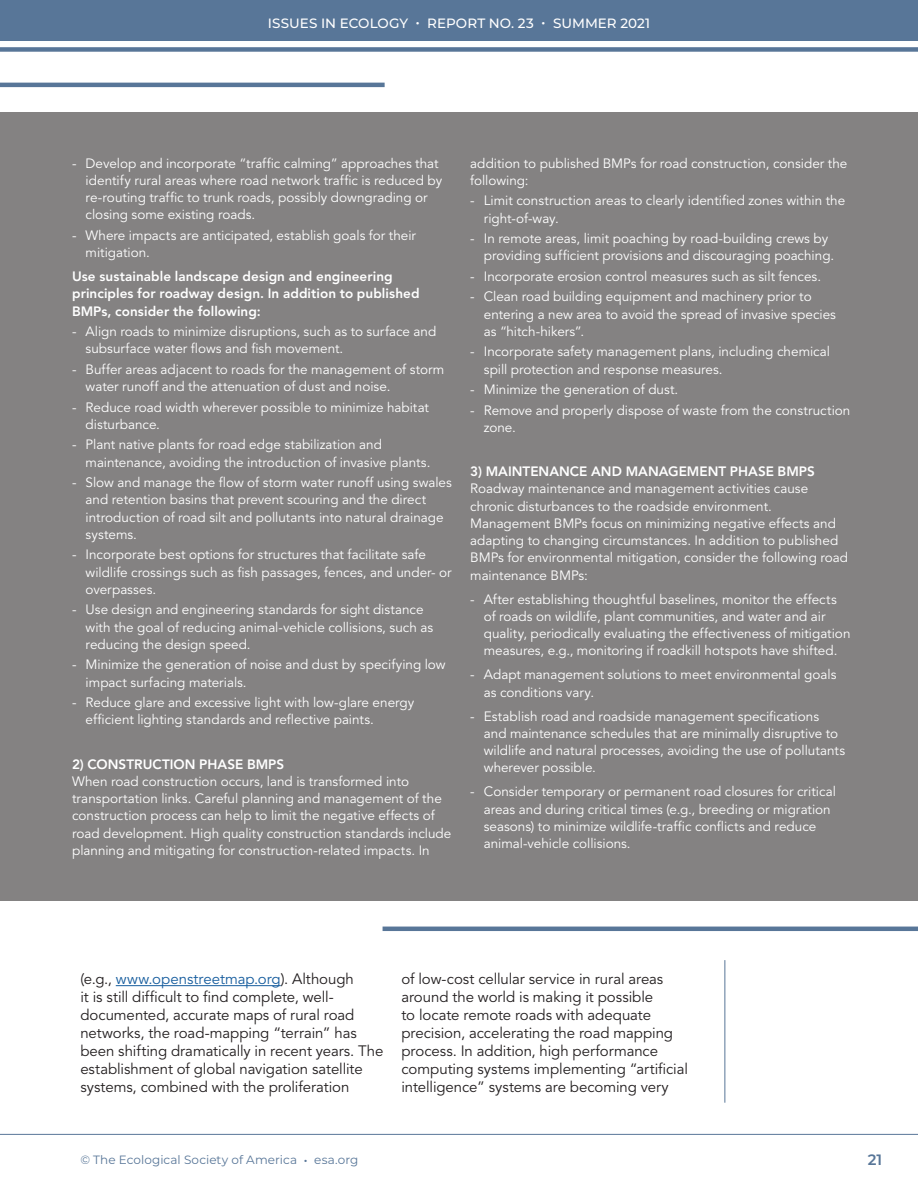
<style>
.page{position:relative;width:918px;height:1188px;background:#fff}
.page>*{position:absolute;margin:0;border:0;box-sizing:border-box;transform-origin:0 0}
.t1{font:15px/18px "Avenir LT Std";letter-spacing:-.005em;color:#231f20}
.t2{font:600 15px "Montserrat";color:#587698}
.t3{font:13.5px/17.2px "Avenir LT Std";color:#fff}
.t4{font:800 13.5px/17.2px "Avenir LT Std";letter-spacing:.005em;color:#fff}
.t5{font:500 13.5px "Montserrat";letter-spacing:.005em;color:#fff}
.t6{font:12px "Montserrat";letter-spacing:.005em;color:#587698}
.s1{color:#175d9e}
.s2{font-size:15px}
</style>
<div class="page">
<div style="left:0;top:0;width:918px;height:41px;background:#587698"></div>
<div style="left:0;top:47px;width:918px;height:5px;background:#587698"></div>
<hr style="left:0;top:1134px;width:918px;height:1px;background:#587698">
<div style="left:0;top:113px;width:918px;height:788px;background:#848282"></div>
<hr style="left:0;top:83px;width:385px;height:4px;background:#587698">
<hr style="left:383px;top:927px;width:535px;height:4px;background:#587698">
<hr style="left:116px;top:985px;width:165px;height:1px;background:#175d9e">
<hr style="left:724px;top:960px;width:1px;height:143px;background:#587698">
<p class="t5" style="left:268px;top:14px;width:384px">ISSUES IN ECOLOGY • REPORT NO. 23 • SUMMER 2021</p>
<p class="t3" style="left:86px;top:155px;width:358px;text-indent:-14px">- Develop and incorporate “traffic calming” approaches that identify rural areas where road network traffic is reduced by re-routing traffic to trunk roads, possibly downgrading or closing some existing roads.</p>
<p class="t3" style="left:86px;top:227px;width:332px;text-indent:-14px">- Where impacts are anticipated, establish goals for their mitigation.</p>
<p class="t4" style="left:72px;top:268px;width:349px">Use sustainable landscape design and engineering principles for roadway design. In addition to published<br>BMPs, consider the following:</p>
<p class="t3" style="left:86px;top:323px;width:352px;text-indent:-14px">- Align roads to minimize disruptions, such as to surface and subsurface water flows and fish movement.</p>
<p class="t3" style="left:86px;top:361px;width:360px;text-indent:-14px">- Buffer areas adjacent to roads for the management of storm water runoff and the attenuation of dust and noise.</p>
<p class="t3" style="left:86px;top:399px;width:345px;text-indent:-14px">- Reduce road width wherever possible to minimize habitat disturbance.</p>
<p class="t3" style="left:86px;top:436px;width:346px;text-indent:-14px">- Plant native plants for road edge stabilization and maintenance, avoiding the introduction of invasive plants.</p>
<p class="t3" style="left:86px;top:474px;width:368px;text-indent:-14px">- Slow and manage the flow of storm water runoff using swales and retention basins that prevent scouring and the direct introduction of road silt and pollutants into natural drainage systems.</p>
<p class="t3" style="left:86px;top:546px;width:368px;text-indent:-14px">- Incorporate best options for structures that facilitate safe wildlife crossings such as fish passages, fences, and under- or overpasses.</p>
<p class="t3" style="left:86px;top:601px;width:349px;text-indent:-14px">- Use design and engineering standards for sight distance with the goal of reducing animal-vehicle collisions, such as reducing the design speed.</p>
<p class="t3" style="left:86px;top:656px;width:362px;text-indent:-14px">- Minimize the generation of noise and dust by specifying low impact surfacing materials.</p>
<p class="t3" style="left:86px;top:694px;width:330px;text-indent:-14px">- Reduce glare and excessive light with low-glare energy efficient lighting standards and reflective paints.</p>
<p class="t4" style="left:72px;top:755px;width:214px">2) CONSTRUCTION PHASE BMPS</p>
<p class="t3" style="left:72px;top:773px;width:381px">When road construction occurs, land is transformed into transportation links. Careful planning and management of the construction process can help to limit the negative effects of road development. High quality construction standards include planning and mitigating for construction-related impacts. In</p>
<p class="t3" style="left:470px;top:155px;width:379px">addition to published BMPs for road construction, consider the following:</p>
<p class="t3" style="left:484px;top:192px;width:363px;text-indent:-14px">- Limit construction areas to clearly identified zones within the right-of-way.</p>
<p class="t3" style="left:484px;top:230px;width:352px;text-indent:-14px">- In remote areas, limit poaching by road-building crews by providing sufficient provisions and discouraging poaching.</p>
<p class="t3" style="left:470px;top:268px;width:352px">- Incorporate erosion control measures such as silt fences.</p>
<p class="t3" style="left:484px;top:288px;width:354px;text-indent:-14px">- Clean road building equipment and machinery prior to entering a new area to avoid the spread of invasive species as “hitch-hikers”.</p>
<p class="t3" style="left:484px;top:343px;width:348px;text-indent:-14px">- Incorporate safety management plans, including chemical spill protection and response measures.</p>
<p class="t3" style="left:470px;top:381px;width:210px">- Minimize the generation of dust.</p>
<p class="t3" style="left:484px;top:402px;width:368px;text-indent:-14px">- Remove and properly dispose of waste from the construction zone.</p>
<p class="t4" style="left:470px;top:463px;width:346px">3) MAINTENANCE AND MANAGEMENT PHASE BMPS</p>
<p class="t3" style="left:470px;top:480px;width:379px">Roadway maintenance and management activities cause chronic disturbances to the roadside environment.<br>Management BMPs focus on minimizing negative effects and adapting to changing circumstances. In addition to published BMPs for environmental mitigation, consider the following road maintenance BMPs:</p>
<p class="t3" style="left:484px;top:591px;width:368px;text-indent:-14px">- After establishing thoughtful baselines, monitor the effects of roads on wildlife, plant communities, and water and air quality, periodically evaluating the effectiveness of mitigation measures, e.g., monitoring if roadkill hotspots have shifted.</p>
<p class="t3" style="left:484px;top:666px;width:354px;text-indent:-14px">- Adapt management solutions to meet environmental goals as conditions vary.</p>
<p class="t3" style="left:484px;top:708px;width:363px;text-indent:-14px">- Establish road and roadside management specifications and maintenance schedules that are minimally disruptive to wildlife and natural processes, avoiding the use of pollutants wherever possible.</p>
<p class="t3" style="left:484px;top:783px;width:354px;text-indent:-14px">- Consider temporary or permanent road closures for critical areas and during critical times (e.g., breeding or migration seasons) to minimize wildlife-traffic conflicts and reduce animal-vehicle collisions.</p>
<p class="t1" style="left:80px;top:970px;width:305px">(e.g., <span class="s1">www.openstreetmap.org</span>). Although<br>it is still difficult to find complete, well&shy;documented, accurate maps of rural road networks, the road-mapping “terrain” has been shifting dramatically in recent years. The establishment of global navigation satellite systems, combined with the proliferation</p>
<p class="t1" style="left:401px;top:970px;width:288px">of low-cost cellular service in rural areas around the world is making it possible<br>to locate remote roads with adequate precision, accelerating the road mapping process. In addition, high performance computing systems implementing “artificial intelligence” systems are becoming very</p>
<p class="t6" style="left:80px;top:1151px;width:279px">© The Ecological Society of America <span class="s2">•</span> esa.org</p>
<p class="t2" style="left:868px;top:1149px;width:16px">21</p>
</div>
